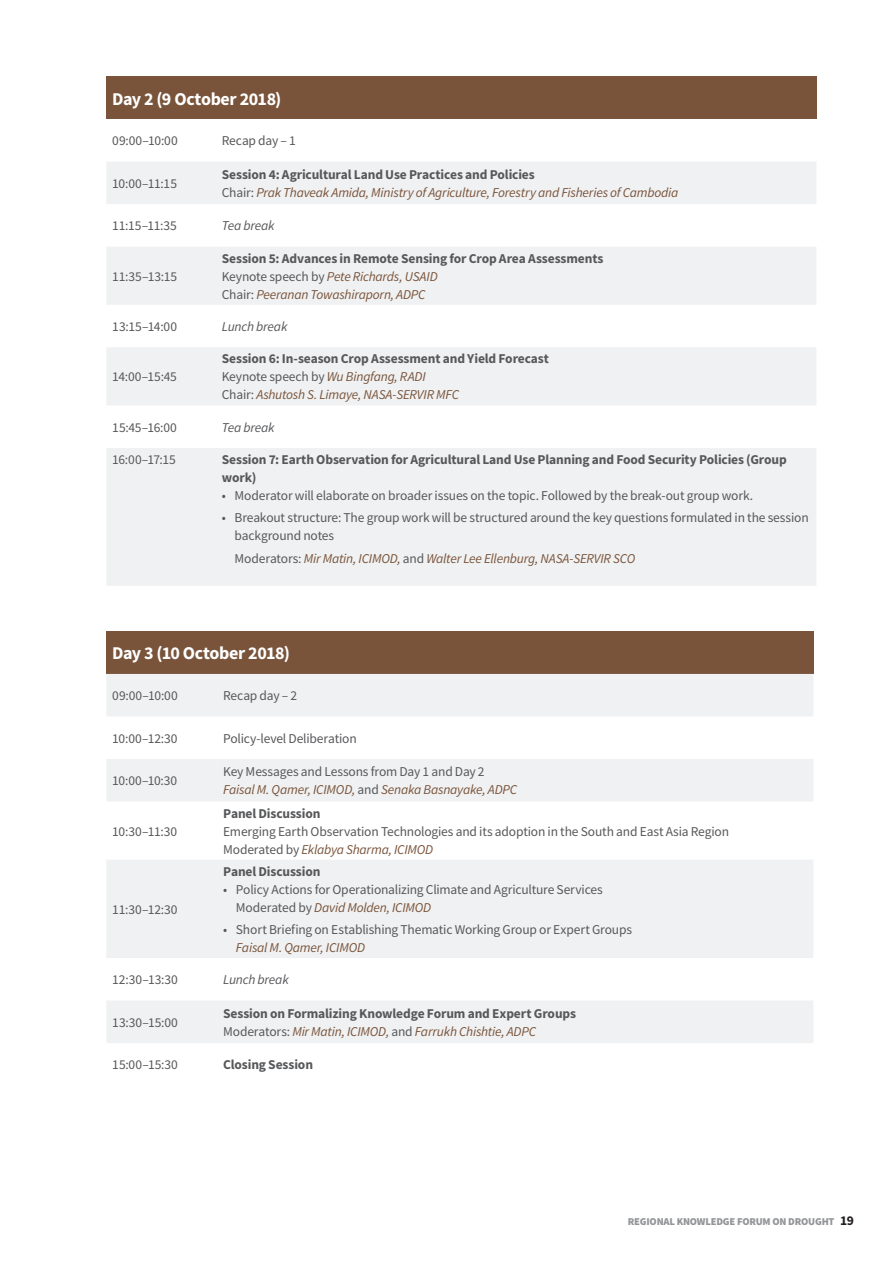
<style>
.page{position:relative;width:893px;height:1263px;background:#fff}
.page>*{position:absolute;margin:0;border:0;box-sizing:border-box;transform-origin:0 0}
.Table_Body{font:700 18px "Source Sans Pro";letter-spacing:-.025em;color:#fff}
.Table_Body-2{font:13.5px/18px "Source Sans Pro";letter-spacing:-.01em;color:#57585a}
.Table_Body-3{font:italic 13.5px "Source Sans Pro";letter-spacing:-.015em;color:#79543b}
.Table_Body-4{font:700 13.5px/18px "Source Sans Pro";letter-spacing:-.01em;color:#57585a}
.Table_Body-5{font:italic 13.5px "Source Sans Pro";letter-spacing:-.015em;color:#57585a}
.t1{font:900 10.5px "Source Sans Pro";letter-spacing:-.02em;color:#939598}
.s1{font-style:normal;color:#57585a}
.s2{font-style:italic;color:#79543b}
.s3{font-weight:700;font-size:13.5px;color:#231f20}
</style>
<div class="page">
<div style="left:106px;top:631px;width:707px;height:43px;background:#79543b"></div>
<svg style="left:106px;top:674px;width:111px;height:369px"></svg>
<svg style="left:217px;top:674px;width:596px;height:369px;fill:#f0f1f2"></svg>
<div style="left:106px;top:77px;width:710px;height:42px;background:#79543b"></div>
<svg style="left:106px;top:162px;width:710px;height:424px;fill:#f0f1f2"></svg>
<p class="Table_Body" style="left:112px;top:86px;width:171px">Day 2 (9 October 2018)</p>
<p class="Table_Body-2" style="left:112px;top:132px;width:67px">09:00–10:00</p>
<p class="Table_Body-2" style="left:222px;top:132px;width:76px">Recap day – 1</p>
<p class="Table_Body-2" style="left:112px;top:174px;width:66px">10:00–11:15</p>
<p class="Table_Body-4" style="left:222px;top:165px;width:314px">Session 4: Agricultural Land Use Practices and Policies</p>
<p class="Table_Body-3" style="left:222px;top:184px;width:458px"><span class="s1">Chair:</span> Prak Thaveak Amida, Ministry of Agriculture, Forestry and Fisheries of Cambodia</p>
<p class="Table_Body-2" style="left:112px;top:217px;width:66px">11:15–11:35</p>
<p class="Table_Body-5" style="left:222px;top:217px;width:54px">Tea break</p>
<p class="Table_Body-2" style="left:112px;top:267px;width:66px">11:35–13:15</p>
<p class="Table_Body-4" style="left:222px;top:249px;width:383px">Session 5: Advances in Remote Sensing for Crop Area Assessments</p>
<p class="Table_Body-3" style="left:222px;top:268px;width:217px"><span class="s1">Keynote speech by</span> Pete Richards, USAID</p>
<p class="Table_Body-3" style="left:222px;top:286px;width:205px"><span class="s1">Chair:</span> Peeranan Towashiraporn, ADPC</p>
<p class="Table_Body-2" style="left:112px;top:318px;width:66px">13:15–14:00</p>
<p class="Table_Body-5" style="left:222px;top:318px;width:67px">Lunch break</p>
<p class="Table_Body-2" style="left:112px;top:368px;width:66px">14:00–15:45</p>
<p class="Table_Body-4" style="left:222px;top:350px;width:329px">Session 6: In-season Crop Assessment and Yield Forecast</p>
<p class="Table_Body-2" style="left:222px;top:368px;width:205px">Keynote speech by <span class="s2">Wu Bingfang, RADI</span></p>
<p class="Table_Body-3" style="left:222px;top:386px;width:239px"><span class="s1">Chair:</span> Ashutosh S. Limaye, NASA-SERVIR MFC</p>
<p class="Table_Body-2" style="left:112px;top:418px;width:66px">15:45–16:00</p>
<p class="Table_Body-5" style="left:222px;top:419px;width:54px">Tea break</p>
<p class="Table_Body-2" style="left:112px;top:450px;width:65px">16:00–17:15</p>
<p class="Table_Body-4" style="left:222px;top:450px;width:566px">Session 7: Earth Observation for Agricultural Land Use Planning and Food Security Policies (Group work)</p>
<p class="Table_Body-2" style="left:222px;top:486px;width:533px">• Moderator will elaborate on broader issues on the topic. Followed by the break-out group work.</p>
<p class="Table_Body-2" style="left:235px;top:509px;width:576px;text-indent:-13px">• Breakout structure: The group work will be structured around the key questions formulated in the session background notes</p>
<p class="Table_Body-3" style="left:235px;top:549px;width:402px"><span class="s1">Moderators:</span> Mir Matin, ICIMOD, <span class="s1">and</span> Walter Lee Ellenburg, NASA-SERVIR SCO</p>
<p class="Table_Body" style="left:112px;top:641px;width:179px">Day 3 (10 October 2018)</p>
<p class="Table_Body-2" style="left:112px;top:687px;width:67px">09:00–10:00</p>
<p class="Table_Body-2" style="left:223px;top:687px;width:76px">Recap day – 2</p>
<p class="Table_Body-2" style="left:112px;top:729px;width:67px">10:00–12:30</p>
<p class="Table_Body-2" style="left:223px;top:729px;width:135px">Policy-level Deliberation</p>
<p class="Table_Body-2" style="left:112px;top:772px;width:66px">10:00–10:30</p>
<p class="Table_Body-2" style="left:223px;top:763px;width:263px">Key Messages and Lessons from Day 1 and Day 2</p>
<p class="Table_Body-3" style="left:223px;top:781px;width:296px">Faisal M. Qamer, ICIMOD, <span class="s1">and</span> Senaka Basnayake, ADPC</p>
<p class="Table_Body-2" style="left:112px;top:822px;width:66px">10:30–11:30</p>
<p class="Table_Body-2" style="left:112px;top:900px;width:67px">11:30–12:30</p>
<p class="Table_Body-4" style="left:223px;top:804px;width:99px">Panel Discussion</p>
<p class="Table_Body-2" style="left:223px;top:822px;width:507px">Emerging Earth Observation Technologies and its adoption in the South and East Asia Region</p>
<p class="Table_Body-3" style="left:223px;top:840px;width:212px"><span class="s1">Moderated by</span> Eklabya Sharma, ICIMOD</p>
<p class="Table_Body-4" style="left:223px;top:862px;width:99px">Panel Discussion</p>
<p class="Table_Body-2" style="left:223px;top:880px;width:381px">• Policy Actions for Operationalizing Climate and Agriculture Services</p>
<p class="Table_Body-3" style="left:236px;top:899px;width:197px"><span class="s1">Moderated by</span> David Molden, ICIMOD</p>
<p class="Table_Body-2" style="left:223px;top:920px;width:410px">• Short Briefing on Establishing Thematic Working Group or Expert Groups</p>
<p class="Table_Body-3" style="left:236px;top:939px;width:131px">Faisal M. Qamer, ICIMOD</p>
<p class="Table_Body-2" style="left:112px;top:971px;width:67px">12:30–13:30</p>
<p class="Table_Body-5" style="left:223px;top:971px;width:67px">Lunch break</p>
<p class="Table_Body-2" style="left:112px;top:1013px;width:67px">13:30–15:00</p>
<p class="Table_Body-4" style="left:223px;top:1004px;width:354px">Session on Formalizing Knowledge Forum and Expert Groups</p>
<p class="Table_Body-3" style="left:223px;top:1023px;width:315px"><span class="s1">Moderators:</span> Mir Matin, ICIMOD, <span class="s1">and</span> Farrukh Chishtie, ADPC</p>
<p class="Table_Body-2" style="left:112px;top:1056px;width:67px">15:00–15:30</p>
<p class="Table_Body-4" style="left:223px;top:1056px;width:91px">Closing Session</p>
<p class="t1" style="left:628px;top:1214px;width:228px">REGIONAL KNOWLEDGE FORUM ON DROUGHT <span class="s3">19</span></p>
</div>
